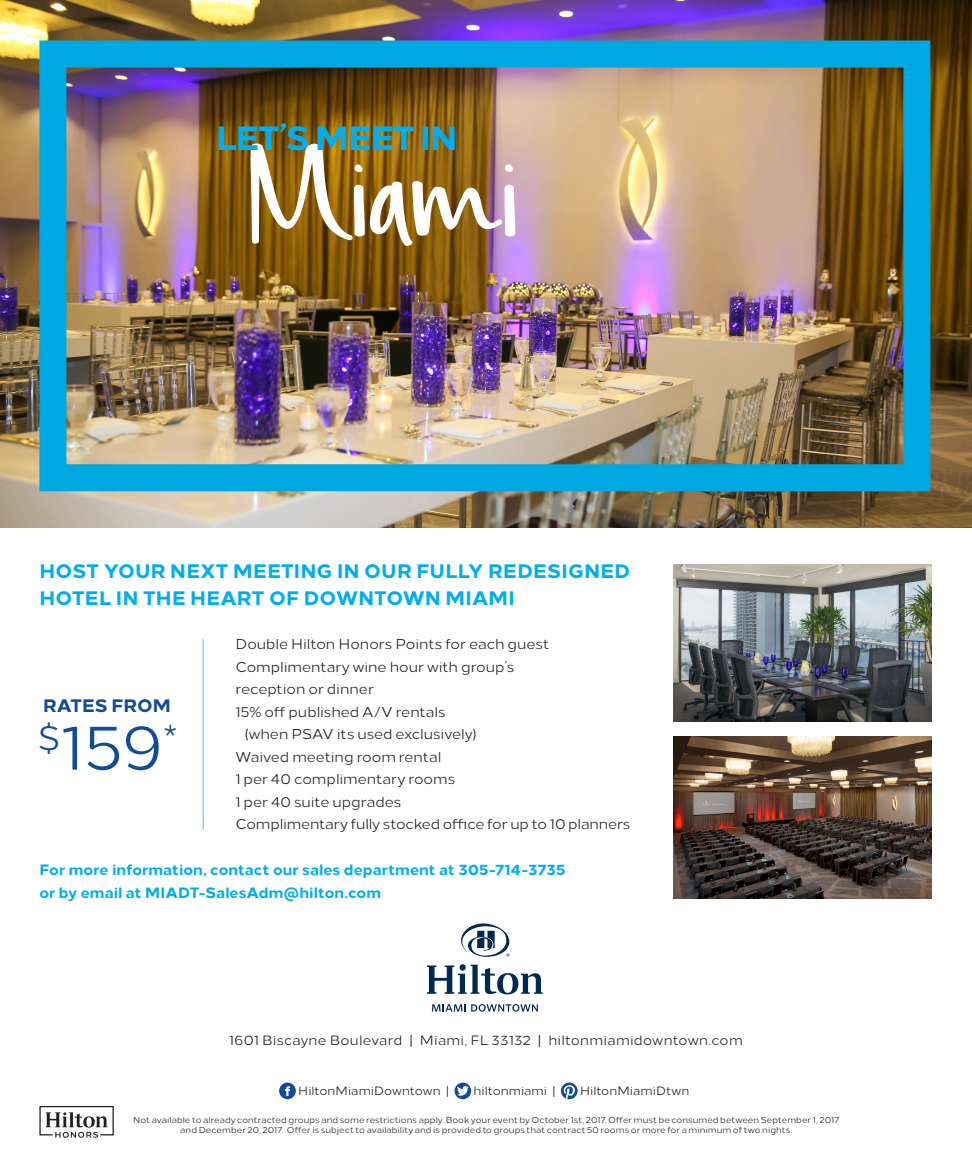
<style>
.page{position:relative;width:972px;height:1175px;background:#fff}
.page>*{position:absolute;margin:0;border:0;box-sizing:border-box;transform-origin:0 0}
.t1{font:186.3px "Simple Joys";letter-spacing:-.045em;color:#fff}
.t2{font:63px "Loew";color:#124c98}
.t3{font:800 33.45px "Loew";letter-spacing:-.02em;color:#00aeef}
.t4{font:800 19.5px/27px "Loew";letter-spacing:.015em;color:#00aeef}
.t5{font:800 18px "Loew";letter-spacing:.005em;color:#124c98}
.t6{font:800 15px/22.5px "Loew";letter-spacing:.005em;color:#00aeef}
.t7{font:14.25px/22.5px "Loew";letter-spacing:-.005em;color:#231f20}
.Center_Align{font:13.5px "Loew";letter-spacing:.02em;color:#231f20}
.Center_Align-2{font:12px "Loew";color:#231f20}
.t8{font:8.7px/10.4px "Loew";letter-spacing:.005em;color:#231f20;text-align:center}
</style>
<div class="page">
<img style="left:0;top:0;width:972px;height:527px">
<div style="left:39px;top:40px;width:891px;height:451px;border:27px solid #00a8e1"></div>
<svg style="left:427px;top:923px;width:116px;height:72px"></svg>
<svg style="left:432px;top:1004px;width:106px;height:8px"></svg>
<hr style="left:203px;top:639px;width:1px;height:190px;background:#00aeef">
<svg style="left:279px;top:1082px;width:17px;height:17px"></svg>
<svg style="left:455px;top:1082px;width:16px;height:17px"></svg>
<svg style="left:561px;top:1082px;width:17px;height:17px"></svg>
<img style="left:674px;top:564px;width:258px;height:157px">
<img style="left:674px;top:736px;width:258px;height:162px">
<svg style="left:39px;top:1106px;width:75px;height:31px"></svg>
<p class="t3" style="left:216px;top:110px;width:243px">LET’S MEET IN</p>
<p class="t1" style="left:243px;top:114px;width:283px">Miami</p>
<p class="t4" style="left:40px;top:556px;width:592px">HOST YOUR NEXT MEETING IN OUR FULLY REDESIGNED<br>HOTEL IN THE HEART OF DOWNTOWN MIAMI</p>
<p class="t5" style="left:43px;top:690px;width:129px">RATES FROM</p>
<p class="t2" style="left:37px;top:698px;width:142px"><sup>$</sup>159<sup>*</sup></p>
<p class="t7" style="left:235px;top:631px;width:316px">Double Hilton Honors Points for each guest</p>
<p class="t7" style="left:235px;top:654px;width:280px">Complimentary wine hour with group’s reception or dinner</p>
<p class="t7" style="left:245px;top:699px;width:232px;text-indent:-10px">15% off published A/V rentals (when PSAV its used exclusively)</p>
<p class="t7" style="left:235px;top:744px;width:207px">Waived meeting room rental</p>
<p class="t7" style="left:235px;top:766px;width:221px">1 per 40 complimentary rooms</p>
<p class="t7" style="left:235px;top:789px;width:167px">1 per 40 suite upgrades</p>
<p class="t7" style="left:235px;top:811px;width:396px">Complimentary fully stocked office for up to 10 planners</p>
<p class="t6" style="left:39px;top:857px;width:527px">For more information, contact our sales department at 305-714-3735 or by email at MIADT-SalesAdm@hilton.com</p>
<p class="Center_Align" style="left:229px;top:1029px;width:515px">1601 Biscayne Boulevard | Miami, FL 33132 | hiltonmiamidowntown.com</p>
<p class="Center_Align-2" style="left:298px;top:1081px;width:153px">HiltonMiamiDowntown |</p>
<p class="Center_Align-2" style="left:474px;top:1081px;width:84px">hiltonmiami |</p>
<p class="Center_Align-2" style="left:580px;top:1081px;width:111px">HiltonMiamiDtwn</p>
<p class="t8" style="left:133px;top:1113px;width:707px">Not available to already contracted groups and some restrictions apply. Book your event by October 1st, 2017. Offer must be consumed between September 1, 2017 and December 20, 2017. Offer is subject to availability and is provided to groups that contract 50 rooms or more for a minimum of two nights.</p>
</div>
